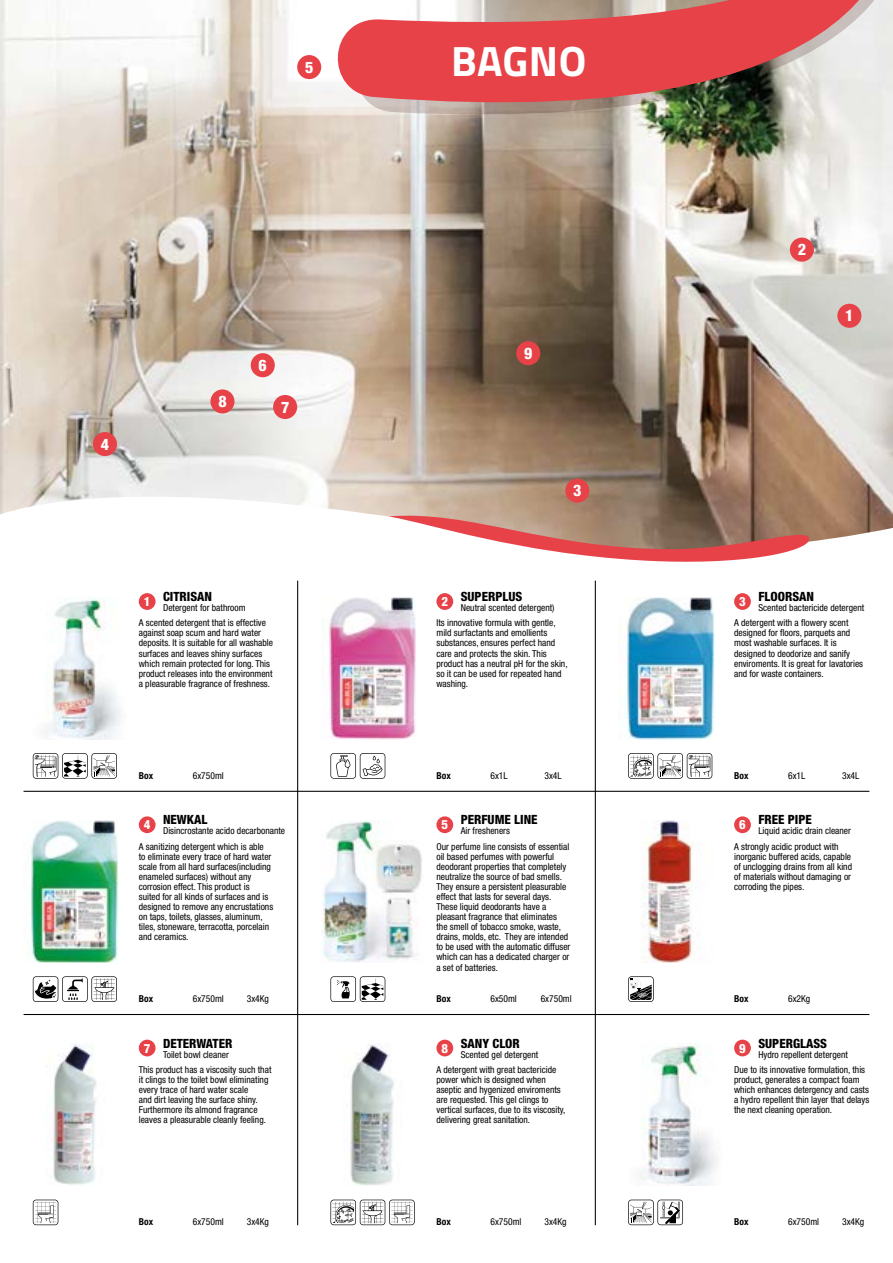
<style>
.page{position:relative;width:893px;height:1263px;background:#fff}
.page>*{position:absolute;margin:0;border:0;box-sizing:border-box;transform-origin:0 0}
.t1{font:700 42.45px "Titillium";letter-spacing:.005em;color:#fff}
.t2{font:800 condensed 15.9px "Helvetica Neue LT Std";color:#fff}
.t3{font:800 condensed 12.75px "Helvetica Neue LT Std";color:#000}
.t4{font:800 condensed 12.75px "Helvetica Neue LT Std";color:#fff}
.t5{font:condensed 9.6px/10.1px "Helvetica Neue LT Std";color:#000}
.t6{font:700 condensed 9.6px "Helvetica Neue LT Std";color:#000}
</style>
<div class="page">
<img style="left:0;top:0;width:893px;height:542px">
<svg style="left:389px;top:510px;width:420px;height:52px"></svg>
<svg style="left:324px;top:0;width:569px;height:141px;background:#ce827f"></svg>
<hr style="left:24px;top:1014px;width:845px;height:1px;background:#000">
<hr style="left:297px;top:581px;width:1px;height:644px;background:#000">
<hr style="left:595px;top:581px;width:1px;height:644px;background:#000">
<hr style="left:24px;top:791px;width:845px;height:1px;background:#000">
<div style="left:734px;top:593px;width:17px;height:17px;background:#e84249;border-radius:50%"></div>
<div style="left:436px;top:593px;width:17px;height:17px;background:#e84249;border-radius:50%"></div>
<img style="left:30px;top:820px;width:89px;height:142px">
<div style="left:139px;top:816px;width:17px;height:17px;background:#e84249;border-radius:50%"></div>
<img style="left:45px;top:597px;width:75px;height:142px">
<div style="left:139px;top:593px;width:17px;height:17px;background:#e84249;border-radius:50%"></div>
<div style="left:139px;top:1040px;width:17px;height:16px;background:#e84249;border-radius:50%"></div>
<div style="left:436px;top:1040px;width:17px;height:16px;background:#e84249;border-radius:50%"></div>
<div style="left:734px;top:1040px;width:17px;height:16px;background:#e84249;border-radius:50%"></div>
<img style="left:620px;top:597px;width:95px;height:142px">
<svg style="left:628px;top:753px;width:84px;height:26px"></svg>
<img style="left:640px;top:1043px;width:77px;height:143px">
<svg style="left:628px;top:1199px;width:55px;height:26px"></svg>
<img style="left:329px;top:597px;width:87px;height:142px">
<svg style="left:33px;top:753px;width:84px;height:26px"></svg>
<svg style="left:33px;top:976px;width:84px;height:26px"></svg>
<div style="left:734px;top:816px;width:17px;height:17px;background:#e84249;border-radius:50%"></div>
<img style="left:641px;top:820px;width:56px;height:142px">
<img style="left:53px;top:1043px;width:44px;height:142px">
<svg style="left:33px;top:1199px;width:25px;height:26px"></svg>
<img style="left:350px;top:1043px;width:44px;height:143px">
<svg style="left:330px;top:1199px;width:85px;height:26px"></svg>
<div style="left:297px;top:55px;width:24px;height:24px;background:#e84249;border-radius:50%"></div>
<div style="left:210px;top:389px;width:25px;height:24px;background:#e84249;border-radius:50%"></div>
<div style="left:273px;top:395px;width:24px;height:24px;background:#e84249;border-radius:50%"></div>
<div style="left:516px;top:341px;width:24px;height:24px;background:#e84249;border-radius:50%"></div>
<div style="left:251px;top:353px;width:24px;height:24px;background:#e84249;border-radius:50%"></div>
<div style="left:790px;top:238px;width:24px;height:24px;background:#e84249;border-radius:50%"></div>
<div style="left:565px;top:479px;width:24px;height:24px;background:#e84249;border-radius:50%"></div>
<div style="left:93px;top:432px;width:24px;height:24px;background:#e84249;border-radius:50%"></div>
<div style="left:837px;top:304px;width:24px;height:24px;background:#e84249;border-radius:50%"></div>
<svg style="left:330px;top:753px;width:55px;height:26px"></svg>
<svg style="left:628px;top:976px;width:26px;height:26px"></svg>
<div style="left:436px;top:816px;width:17px;height:17px;background:#e84249;border-radius:50%"></div>
<img style="left:321px;top:820px;width:58px;height:142px">
<img style="left:372px;top:840px;width:50px;height:52px">
<img style="left:372px;top:892px;width:46px;height:70px">
<svg style="left:330px;top:976px;width:55px;height:26px"></svg>
<h2 class="t2" style="left:305px;top:57px;width:10px">5</h2>
<h1 class="t1" style="left:451px;top:29px;width:137px">BAGNO</h1>
<h2 class="t2" style="left:101px;top:434px;width:10px">4</h2>
<h2 class="t2" style="left:259px;top:355px;width:10px">6</h2>
<h2 class="t2" style="left:218px;top:392px;width:10px">8</h2>
<h2 class="t2" style="left:281px;top:397px;width:10px">7</h2>
<h2 class="t2" style="left:524px;top:343px;width:10px">9</h2>
<h2 class="t2" style="left:573px;top:481px;width:10px">3</h2>
<h2 class="t2" style="left:798px;top:240px;width:10px">2</h2>
<h2 class="t2" style="left:845px;top:306px;width:10px">1</h2>
<h3 class="t4" style="left:144px;top:594px;width:8px">1</h3>
<h3 class="t3" style="left:163px;top:589px;width:51px">CITRISAN</h3>
<p class="t5" style="left:163px;top:603px;width:84px">Detergent for bathroom</p>
<h3 class="t4" style="left:441px;top:594px;width:8px">2</h3>
<h3 class="t3" style="left:461px;top:589px;width:63px">SUPERPLUS</h3>
<p class="t5" style="left:461px;top:603px;width:95px">Neutral scented detergent)</p>
<h3 class="t4" style="left:739px;top:594px;width:8px">3</h3>
<h3 class="t3" style="left:758px;top:589px;width:57px">FLOORSAN</h3>
<p class="t5" style="left:758px;top:603px;width:107px">Scented bactericide detergent</p>
<p class="t5" style="left:139px;top:618px;width:136px">A scented detergent that is effective against soap scum and hard water deposits. It is suitable for all washable surfaces and leaves shiny surfaces which remain protected for long. This product releases into the environment a pleasurable fragrance of freshness.</p>
<p class="t5" style="left:436px;top:618px;width:133px">Its innovative formula with gentle, mild surfactants and emollients substances, ensures perfect hand care and protects the skin. This product has a neutral pH for the skin, so it can be used for repeated hand washing.</p>
<p class="t5" style="left:734px;top:618px;width:131px">A detergent with a flowery scent designed for floors, parquets and most washable surfaces. It is designed to deodorize and sanify enviroments. It is great for lavatories and for waste containers.</p>
<p class="t6" style="left:139px;top:769px;width:16px">Box</p>
<p class="t5" style="left:193px;top:770px;width:33px">6x750ml</p>
<p class="t6" style="left:436px;top:769px;width:16px">Box</p>
<p class="t5" style="left:490px;top:770px;width:19px">6x1L</p>
<p class="t5" style="left:544px;top:770px;width:19px">3x4L</p>
<p class="t6" style="left:734px;top:769px;width:16px">Box</p>
<p class="t5" style="left:788px;top:770px;width:19px">6x1L</p>
<p class="t5" style="left:842px;top:770px;width:19px">3x4L</p>
<h3 class="t4" style="left:144px;top:817px;width:8px">4</h3>
<h3 class="t3" style="left:163px;top:812px;width:46px">NEWKAL</h3>
<p class="t5" style="left:163px;top:826px;width:124px">Disincrostante acido decarbonante</p>
<h3 class="t4" style="left:441px;top:817px;width:8px">5</h3>
<h3 class="t3" style="left:461px;top:812px;width:78px">PERFUME LINE</h3>
<p class="t5" style="left:461px;top:826px;width:51px">Air fresheners</p>
<p class="t5" style="left:139px;top:841px;width:136px">A sanitizing detergent which is able<br>to eliminate every trace of hard water scale from all hard surfaces(including enameled surfaces) without any corrosion effect. This product is suited for all kinds of surfaces and is designed to remove any encrustations on taps, toilets, glasses, aluminum, tiles, stoneware, terracotta, porcelain and ceramics.</p>
<p class="t5" style="left:436px;top:841px;width:135px">Our perfume line consists of essential oil based perfumes with powerful deodorant properties that completely neutralize the source of bad smells.<br>They ensure a persistent pleasurable effect that lasts for several days.<br>These liquid deodorants have a pleasant fragrance that eliminates the smell of tobacco smoke, waste, drains, molds, etc. They are intended to be used with the automatic diffuser which can has a dedicated charger or a set of batteries.</p>
<h3 class="t3" style="left:758px;top:812px;width:55px">FREE PIPE</h3>
<p class="t5" style="left:758px;top:826px;width:94px">Liquid acidic drain cleaner</p>
<h3 class="t4" style="left:739px;top:817px;width:8px">6</h3>
<p class="t5" style="left:734px;top:841px;width:120px">A strongly acidic product with inorganic buffered acids, capable of unclogging drains from all kind of materials without damaging or corroding the pipes.</p>
<p class="t6" style="left:139px;top:993px;width:16px">Box</p>
<p class="t5" style="left:193px;top:993px;width:33px">6x750ml</p>
<p class="t5" style="left:247px;top:993px;width:24px">3x4Kg</p>
<p class="t6" style="left:734px;top:993px;width:16px">Box</p>
<p class="t5" style="left:788px;top:993px;width:24px">6x2Kg</p>
<p class="t6" style="left:436px;top:993px;width:16px">Box</p>
<p class="t5" style="left:490px;top:993px;width:28px">6x50ml</p>
<p class="t5" style="left:541px;top:993px;width:33px">6x750ml</p>
<h3 class="t3" style="left:461px;top:1035px;width:61px">SANY CLOR</h3>
<p class="t5" style="left:461px;top:1049px;width:79px">Scented gel detergent</p>
<h3 class="t3" style="left:163px;top:1035px;width:71px">DETERWATER</h3>
<p class="t5" style="left:163px;top:1049px;width:67px">Toilet bowl cleaner</p>
<h3 class="t4" style="left:144px;top:1040px;width:8px">7</h3>
<h3 class="t4" style="left:441px;top:1040px;width:8px">8</h3>
<h3 class="t4" style="left:739px;top:1040px;width:8px">9</h3>
<h3 class="t3" style="left:758px;top:1035px;width:70px">SUPERGLASS</h3>
<p class="t5" style="left:758px;top:1049px;width:91px">Hydro repellent detergent</p>
<p class="t5" style="left:139px;top:1064px;width:134px">This product has a viscosity such that it clings to the toilet bowl eliminating every trace of hard water scale<br>and dirt leaving the surface shiny.<br>Furthermore its almond fragrance leaves a pleasurable cleanly feeling.</p>
<p class="t5" style="left:436px;top:1064px;width:131px">A detergent with great bactericide power which is designed when aseptic and hygenized enviroments are requested. This gel clings to vertical surfaces, due to its viscosity, delivering great sanitation.</p>
<p class="t5" style="left:734px;top:1064px;width:137px">Due to its innovative formulation, this product, generates a compact foam which enhances detergency and casts a hydro repellent thin layer that delays the next cleaning operation.</p>
<p class="t6" style="left:139px;top:1216px;width:16px">Box</p>
<p class="t5" style="left:193px;top:1217px;width:33px">6x750ml</p>
<p class="t5" style="left:247px;top:1217px;width:24px">3x4Kg</p>
<p class="t6" style="left:436px;top:1216px;width:16px">Box</p>
<p class="t5" style="left:490px;top:1217px;width:33px">6x750ml</p>
<p class="t5" style="left:544px;top:1217px;width:24px">3x4Kg</p>
<p class="t6" style="left:734px;top:1216px;width:16px">Box</p>
<p class="t5" style="left:788px;top:1217px;width:33px">6x750ml</p>
<p class="t5" style="left:842px;top:1217px;width:24px">3x4Kg</p>
</div>
